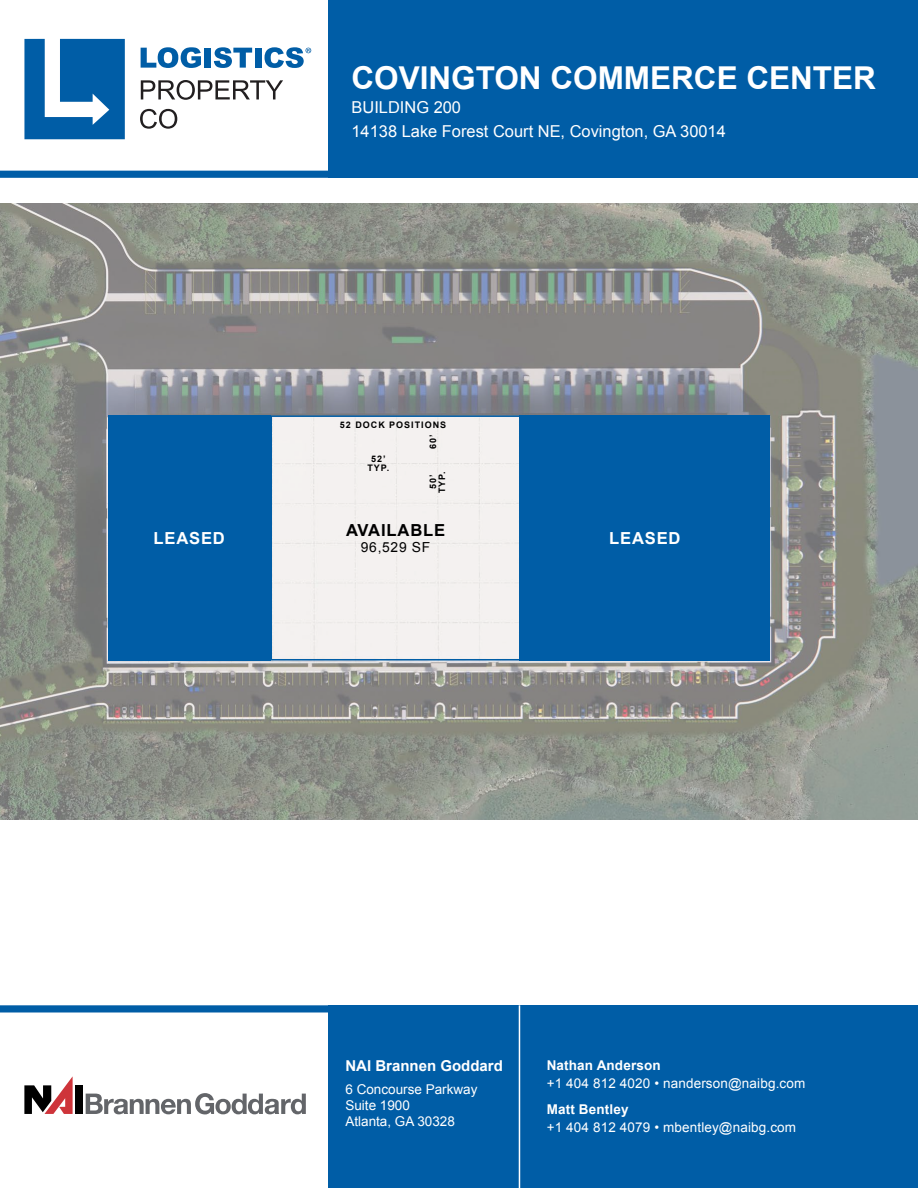
<style>
.page{position:relative;width:918px;height:1188px;background:#fff}
.page>*{position:absolute;margin:0;border:0;box-sizing:border-box;transform-origin:0 0}
.t1{font:700 31.5px "Arial";color:#fff}
.t2{font:700 16.65px "Arial";letter-spacing:.05em;color:#fff}
.t3{font:700 16.65px "Arial";letter-spacing:.05em;color:#000}
.t4{font:16.5px/24px "Arial";color:#fff}
.t5{font:700 15px "Arial";color:#fff}
.t6{font:13.8px "Arial";letter-spacing:.05em;color:#000}
.t7{font:13.5px/16.2px "Arial";letter-spacing:.01em;color:#fff}
.t8{font:700 13.5px "Arial";letter-spacing:.01em;color:#fff}
.t9{font:700 9px/9px "Arial";letter-spacing:.11em;color:#000;text-align:center}
</style>
<div class="page">
<img style="left:0;top:203px;width:918px;height:617px">
<div style="left:328px;top:0;width:590px;height:178px;background:#005da6"></div>
<svg style="left:141px;top:80px;width:142px;height:20px"></svg>
<svg style="left:140px;top:109px;width:37px;height:20px"></svg>
<svg style="left:141px;top:47px;width:60px;height:21px"></svg>
<div style="left:205px;top:48px;width:6px;height:20px;background:#005da6"></div>
<svg style="left:214px;top:47px;width:38px;height:21px"></svg>
<div style="left:255px;top:48px;width:6px;height:20px;background:#005da6"></div>
<svg style="left:265px;top:47px;width:46px;height:21px"></svg>
<svg style="left:24px;top:39px;width:101px;height:100px"></svg>
<div style="left:0;top:171px;width:918px;height:7px;background:#005da6"></div>
<div style="left:328px;top:1005px;width:590px;height:183px;background:#005da6"></div>
<div style="left:75px;top:1085px;width:8px;height:29px;background:#000"></div>
<svg style="left:24px;top:1076px;width:49px;height:38px"></svg>
<svg style="left:86px;top:1093px;width:220px;height:21px"></svg>
<div style="left:0;top:1005px;width:918px;height:8px;background:#005da6"></div>
<hr style="left:519px;top:1005px;width:1px;height:183px;background:#fff">
<div style="left:270px;top:415px;width:251px;height:246px;border:2px solid #005da6"></div>
<div style="left:520px;top:415px;width:250px;height:246px;background:#005da6"></div>
<div style="left:108px;top:415px;width:162px;height:246px;background:#005da6"></div>
<h1 class="t1" style="left:352px;top:58px;width:526px">COVINGTON COMMERCE CENTER</h1>
<p class="t4" style="left:352px;top:96px;width:376px">BUILDING 200<br>14138 Lake Forest Court NE, Covington, GA 30014</p>
<p class="t9" style="left:340px;top:420px;width:108px">52 DOCK POSITIONS</p>
<p class="t9" style="left:367px;top:455px;width:23px">52’<br>TYP.</p>
<p class="t9" style="left:429px;top:493px;width:23px;rotate:-90deg">50’<br>TYP.</p>
<p class="t9" style="left:429px;top:449px;width:16px;rotate:-90deg">60’</p>
<p class="t3" style="left:346px;top:519px;width:101px">AVAILABLE</p>
<p class="t6" style="left:361px;top:538px;width:71px">96,529 SF</p>
<p class="t2" style="left:153px;top:527px;width:73px">LEASED</p>
<p class="t2" style="left:609px;top:527px;width:73px">LEASED</p>
<p class="t5" style="left:345px;top:1056px;width:159px">NAI Brannen Goddard</p>
<p class="t7" style="left:345px;top:1081px;width:134px">6 Concourse Parkway<br>Suite 1900<br>Atlanta, GA 30328</p>
<p class="t8" style="left:547px;top:1056px;width:115px">Nathan Anderson</p>
<p class="t7" style="left:547px;top:1075px;width:260px">+1 404 812 4020 • nanderson@naibg.com</p>
<p class="t8" style="left:547px;top:1100px;width:83px">Matt Bentley</p>
<p class="t7" style="left:547px;top:1119px;width:251px">+1 404 812 4079 • mbentley@naibg.com</p>
</div>
